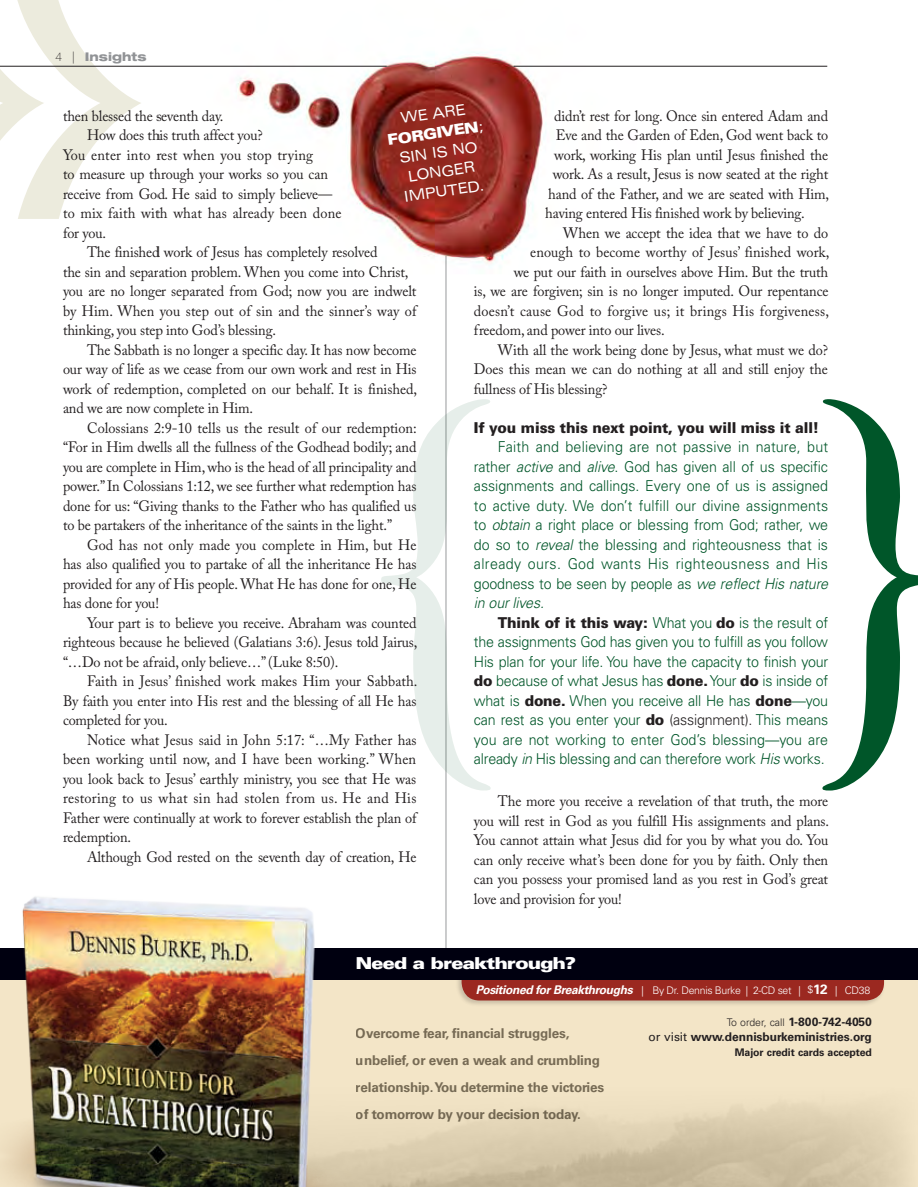
<style>
.page{position:relative;width:918px;height:1187px;background:#fff}
.page>*{position:absolute;margin:0;border:0;box-sizing:border-box;transform-origin:0 0}
.t1{font:900 expanded 16.5px "Zurich BT";letter-spacing:-.03em;color:#fff}
.t2{font:15px/19.5px "Adobe Caslon Pro";letter-spacing:-.01em;color:#231f20;text-align:justify;scale:.95 1}
.t3{font:300 15px/19.5px "Univers LT Std";letter-spacing:-.01em;color:#005629;text-align:justify;scale:.95 1}
.t4{font:15px "Adobe Caslon Pro";letter-spacing:.015em;color:#231f20;scale:.95 1}
.t5{font:15px "Adobe Caslon Pro";letter-spacing:.01em;color:#231f20;scale:.95 1}
.t6{font:15px "Adobe Caslon Pro";letter-spacing:.02em;color:#231f20;scale:.95 1}
.t7{font:900 15px "Univers LT Std";letter-spacing:-.01em;color:#231f20;scale:.95 1}
.t8{font:expanded 15px "Zurich BT";color:#fff;scale:.95 1}
.t9{font:900 expanded 15px "Zurich BT";color:#fff;scale:.95 1}
.t10{font:700 13.5px/27px "Univers LT Std";letter-spacing:-.015em;color:#7d786e}
.t11{font:700 12px/15px "Univers LT Std";letter-spacing:-.005em;color:#231f20;text-align:right}
.t12{font:800 expanded 12px "Helvetica Neue LT Std";color:#919396}
.t13{font:300 10.5px "Univers LT Std";letter-spacing:-.03em;color:#fff}
.t14{font:700 10.5px "Univers LT Std";letter-spacing:-.005em;color:#231f20}
.s1{font-weight:100;font-stretch:normal;color:#231f20}
.s2{font-weight:400}
.s3{font-style:italic}
.s4{font-weight:900;color:#231f20}
.s5{color:#231f20}
.s6{font-weight:700;font-style:italic;font-size:12px}
.s7{font-weight:700;font-size:13.5px}
.s8{font-weight:300;font-size:10.5px}
</style>
<div class="page">
<svg style="left:0;top:0;width:141px;height:219px"></svg>
<hr style="left:445px;top:256px;width:1px;height:783px;background:#97999c">
<svg style="left:381px;top:399px;width:109px;height:391px"></svg>
<svg style="left:822px;top:399px;width:95px;height:391px"></svg>
<svg style="left:0;top:949px;width:917px;height:238px;background:#e6d8ba"></svg>
<img style="left:159px;top:52px;width:477px;height:288px">
<hr style="left:512px;top:66px;width:315px;height:1px;background:#231f20">
<div style="left:455px;top:947px;width:430px;height:60px;background:#231f20;opacity:.2"></div>
<div style="left:461px;top:980px;width:423px;height:20px;background:#9b2820"></div>
<div style="left:0;top:949px;width:917px;height:31px;background:#000010"></div>
<img style="left:0;top:896px;width:383px;height:291px">
<hr style="left:0;top:66px;width:389px;height:1px;background:#231f20">
<svg style="left:399px;top:148px;width:27px;height:15px"></svg>
<p class="t12" style="left:56px;top:49px;width:92px"><span class="s1">4 |</span> Insights</p>
<p class="t8" style="left:399px;top:109px;width:70px;rotate:-8deg">WE ARE</p>
<p class="t9" style="left:386px;top:131px;width:104px;rotate:-8deg">FORGIVEN<span class="s2">;</span></p>
<p class="t8" style="left:431px;top:144px;width:36px;rotate:-8deg">IS NO</p>
<p class="t8" style="left:407px;top:167px;width:73px;rotate:-8deg">LON GER</p>
<p class="t8" style="left:403px;top:188px;width:87px;rotate:-8deg">IM PUTED .</p>
<p class="t2" style="left:554px;top:106px;width:290px">didn’t rest for long. Once sin entered Adam and</p>
<p class="t2" style="left:555px;top:125px;width:288px">Eve and the Garden of Eden, God went back to</p>
<p class="t2" style="left:554px;top:145px;width:290px">work, working His plan until Jesus finished the</p>
<p class="t2" style="left:552px;top:164px;width:291px">work. As a result, Jesus is now seated at the right</p>
<p class="t2" style="left:548px;top:184px;width:297px">hand of the Father, and we are seated with Him,</p>
<p class="t2" style="left:545px;top:203px;width:275px">having entered His finished work by believing.</p>
<p class="t2" style="left:563px;top:223px;width:280px">When we accept the idea that we have to do</p>
<p class="t2" style="left:530px;top:242px;width:316px">enough to become worthy of Jesus’ finished work,</p>
<p class="t2" style="left:513px;top:262px;width:332px">we put our faith in ourselves above Him. But the truth</p>
<p class="t2" style="left:474px;top:281px;width:375px">is, we are forgiven; sin is no longer imputed. Our repentance</p>
<p class="t4" style="left:474px;top:302px;width:375px">doesn’t cause God to forgive us; it brings His forgiveness,</p>
<p class="t2" style="left:474px;top:320px;width:202px">freedom, and power into our lives.</p>
<p class="t2" style="left:498px;top:340px;width:349px">With all the work being done by Jesus, what must we do?</p>
<p class="t2" style="left:474px;top:359px;width:374px">Does this mean we can do nothing at all and still enjoy the</p>
<p class="t2" style="left:474px;top:379px;width:142px">fullness of His blessing?</p>
<p class="t7" style="left:474px;top:418px;width:365px">If you miss this next point, you will miss it all!</p>
<p class="t3" style="left:474px;top:437px;width:374px;text-indent:24px">Faith and believing are not passive in nature, but rather <span class="s3">active</span> and <span class="s3">alive</span>. God has given all of us specific assignments and callings. Every one of us is assigned to active duty. We don’t fulfill our divine assignments to <span class="s3">obtain</span> a right place or blessing from God; rather, we do so to <span class="s3">reveal</span> the blessing and righteousness that is already ours. God wants His righteousness and His goodness to be seen by people as <span class="s3">we reflect His nature in our lives.</span></p>
<p class="t3" style="left:474px;top:613px;width:374px;text-indent:24px"><span class="s4">Think of it this way:</span> What you <span class="s4">do</span> is the result of the assignments God has given you to fulfill as you follow His plan for your life. You have the capacity to finish your <span class="s4">do</span> because of what Jesus has <span class="s4">done.</span> Your <span class="s4">do</span> is inside of what is <span class="s4">done.</span> When you receive all He has <span class="s4">done</span>—you can rest as you enter your <span class="s4">do</span> <span class="s5">(assignment).</span> This means you are not working to enter God’s blessing—you are already <span class="s3">in</span> His blessing and can therefore work <span class="s3">His</span> works.</p>
<p class="t2" style="left:474px;top:791px;width:375px;text-indent:24px">The more you receive a revelation of that truth, the more you will rest in God as you fulfill His assignments and plans.<br>You cannot attain what Jesus did for you by what you do. You can only receive what’s been done for you by faith. Only then can you possess your promised land as you rest in God’s great love and provision for you!</p>
<p class="t2" style="left:63px;top:106px;width:170px">then blessed the seventh day.</p>
<p class="t2" style="left:87px;top:125px;width:186px">How does this truth affect you?</p>
<p class="t4" style="left:63px;top:146px;width:265px">You enter into rest when you stop trying</p>
<p class="t2" style="left:63px;top:164px;width:280px">to measure up through your works so you can</p>
<p class="t2" style="left:63px;top:184px;width:285px">receive from God. He said to simply believe—</p>
<p class="t5" style="left:63px;top:204px;width:295px">to mix faith with what has already been done</p>
<p class="t2" style="left:63px;top:223px;width:47px">for you.</p>
<p class="t2" style="left:87px;top:242px;width:307px">The finished work of Jesus has completely resolved</p>
<p class="t2" style="left:63px;top:262px;width:365px">the sin and separation problem. When you come into Christ,</p>
<p class="t2" style="left:63px;top:281px;width:373px">you are no longer separated from God; now you are indwelt</p>
<p class="t2" style="left:63px;top:301px;width:373px">by Him. When you step out of sin and the sinner’s way of</p>
<p class="t2" style="left:63px;top:320px;width:226px">thinking, you step into God’s blessing.</p>
<p class="t2" style="left:87px;top:340px;width:348px">The Sabbath is no longer a specific day. It has now become</p>
<p class="t2" style="left:63px;top:359px;width:373px">our way of life as we cease from our own work and rest in His</p>
<p class="t2" style="left:63px;top:379px;width:374px">work of redemption, completed on our behalf. It is finished,</p>
<p class="t2" style="left:63px;top:398px;width:202px">and we are now complete in Him.</p>
<p class="t2" style="left:87px;top:418px;width:348px">Colossians 2:9-10 tells us the result of our redemption:</p>
<p class="t2" style="left:63px;top:437px;width:373px">“For in Him dwells all the fullness of the Godhead bodily; and</p>
<p class="t2" style="left:63px;top:457px;width:373px">you are complete in Him, who is the head of all principality and</p>
<p class="t2" style="left:63px;top:476px;width:373px">power.” In Colossians 1:12, we see further what redemption has</p>
<p class="t2" style="left:63px;top:496px;width:373px">done for us: “Giving thanks to the Father who has qualified us</p>
<p class="t2" style="left:63px;top:515px;width:348px">to be partakers of the inheritance of the saints in the light.”</p>
<p class="t2" style="left:87px;top:535px;width:348px">God has not only made you complete in Him, but He</p>
<p class="t2" style="left:63px;top:554px;width:373px">has also qualified you to partake of all the inheritance He has</p>
<p class="t2" style="left:63px;top:574px;width:373px">provided for any of His people. What He has done for one, He</p>
<p class="t2" style="left:63px;top:593px;width:102px">has done for you!</p>
<p class="t2" style="left:87px;top:613px;width:348px">Your part is to believe you receive. Abraham was counted</p>
<p class="t2" style="left:63px;top:632px;width:374px">righteous because he believed (Galatians 3:6). Jesus told Jairus,</p>
<p class="t2" style="left:63px;top:652px;width:291px">“…Do not be afraid, only believe…” (Luke 8:50).</p>
<p class="t2" style="left:87px;top:671px;width:349px">Faith in Jesus’ finished work makes Him your Sabbath.</p>
<p class="t2" style="left:63px;top:691px;width:373px">By faith you enter into His rest and the blessing of all He has</p>
<p class="t2" style="left:63px;top:710px;width:112px">completed for you.</p>
<p class="t2" style="left:87px;top:730px;width:348px">Notice what Jesus said in John 5:17: “…My Father has</p>
<p class="t5" style="left:63px;top:750px;width:373px">been working until now, and I have been working.” When</p>
<p class="t2" style="left:63px;top:769px;width:373px">you look back to Jesus’ earthly ministry, you see that He was</p>
<p class="t6" style="left:63px;top:789px;width:373px">restoring to us what sin had stolen from us. He and His</p>
<p class="t2" style="left:63px;top:808px;width:373px">Father were continually at work to forever establish the plan of</p>
<p class="t2" style="left:63px;top:827px;width:73px">redemption.</p>
<p class="t2" style="left:87px;top:847px;width:348px">Although God rested on the seventh day of creation, He</p>
<p class="t1" style="left:356px;top:953px;width:221px">Need a breakthrough?</p>
<p class="t13" style="left:476px;top:984px;width:396px"><span class="s6">Positioned for Breakthroughs</span> | By Dr. Dennis Burke | 2-CD set | $<span class="s7">12</span> | CD38</p>
<p class="t10" style="left:356px;top:1020px;width:250px">Overcome fear, financial struggles, unbelief, or even a weak and crumbling relationship. You determine the victories of tomorrow by your decision today.</p>
<p class="t11" style="left:648px;top:1014px;width:225px"><span class="s8">To order, call</span> 1-800-742-4050<br><span class="s2">or visit</span> www.dennisburkeministries.org</p>
<p class="t14" style="left:734px;top:1046px;width:139px">Major credit cards accepted</p>
</div>
